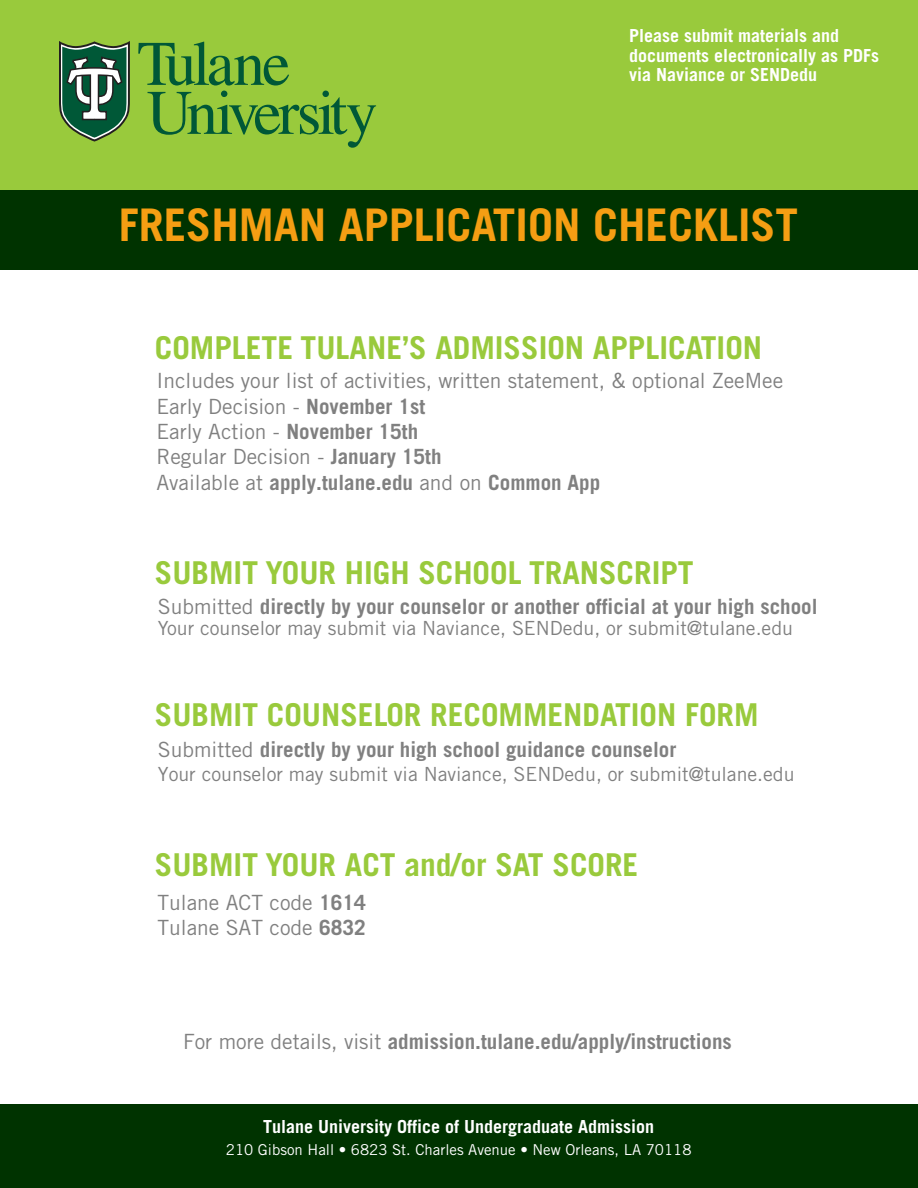
<style>
.page{position:relative;width:918px;height:1188px;background:#fff}
.page>*{position:absolute;margin:0;border:0;box-sizing:border-box;transform-origin:0 0}
.t1{font:700 45px "Trade Gothic LT Std";color:#f59e13}
.t2{font:700 31.5px "Trade Gothic LT Std";color:#99ca3c}
.t3{font:21px/25.3px "Trade Gothic LT Std";color:#808080}
.t4{font:700 21px "Trade Gothic LT Std";color:#808080}
.t5{font:19.5px "Trade Gothic LT Std";color:#808080}
.t6{font:700 18px/19.4px "Trade Gothic LT Std";color:#fff}
.t7{font:15px "Trade Gothic LT Std";color:#fff}
.s1{font-weight:700}
.s2{font-weight:400}
</style>
<div class="page">
<div style="left:0;top:0;width:918px;height:190px;background:#99ca3c"></div>
<svg style="left:138px;top:42px;width:238px;height:106px"></svg>
<svg style="left:59px;top:41px;width:71px;height:101px;background:#558360"></svg>
<div style="left:0;top:190px;width:918px;height:80px;background:#030"></div>
<div style="left:0;top:1104px;width:918px;height:84px;background:#030"></div>
<p class="t6" style="left:629px;top:26px;width:252px">Please submit materials and documents electronically as PDFs via Naviance or SENDedu</p>
<h1 class="t1" style="left:119px;top:197px;width:681px">FRESHMAN APPLICATION CHECKLIST</h1>
<h2 class="t2" style="left:155px;top:328px;width:609px">COMPLETE TULANE’S ADMISSION APPLICATION</h2>
<p class="t3" style="left:156px;top:368px;width:628px">Includes your list of activities, written statement, &amp; optional ZeeMee Early Decision - <span class="s1">November 1st<br></span>Early Action - <span class="s1">November 15th<br></span>Regular Decision - <span class="s1">January 15th<br></span>Available at <span class="s1">apply.tulane.edu</span> and on <span class="s1">Common App</span></p>
<h2 class="t2" style="left:155px;top:553px;width:540px">SUBMIT YOUR HIGH SCHOOL TRANSCRIPT</h2>
<p class="t4" style="left:158px;top:593px;width:661px"><span class="s2">Submitted</span> directly by your counselor or another official at your high school</p>
<p class="t5" style="left:158px;top:616px;width:637px">Your counselor may submit via Naviance, SENDedu, or submit@tulane.edu</p>
<h2 class="t2" style="left:155px;top:696px;width:605px">SUBMIT COUNSELOR RECOMMENDATION FORM</h2>
<p class="t4" style="left:158px;top:737px;width:520px"><span class="s2">Submitted</span> directly by your high school guidance counselor</p>
<p class="t5" style="left:158px;top:762px;width:638px">Your counselor may submit via Naviance, SENDedu, or submit@tulane.edu</p>
<h2 class="t2" style="left:155px;top:845px;width:485px">SUBMIT YOUR ACT and/or SAT SCORE</h2>
<p class="t3" style="left:158px;top:889px;width:210px">Tulane ACT code <span class="s1">1614<br></span>Tulane SAT code <span class="s1">6832</span></p>
<p class="t4" style="left:183px;top:1028px;width:550px"><span class="s2">For more details, visit</span> admission.tulane.edu/apply/instructions</p>
<p class="t6" style="left:263px;top:1117px;width:393px">Tulane University Office of Undergraduate Admission</p>
<p class="t7" style="left:226px;top:1140px;width:467px">210 Gibson Hall • 6823 St. Charles Avenue • New Orleans, LA 70118</p>
</div>
